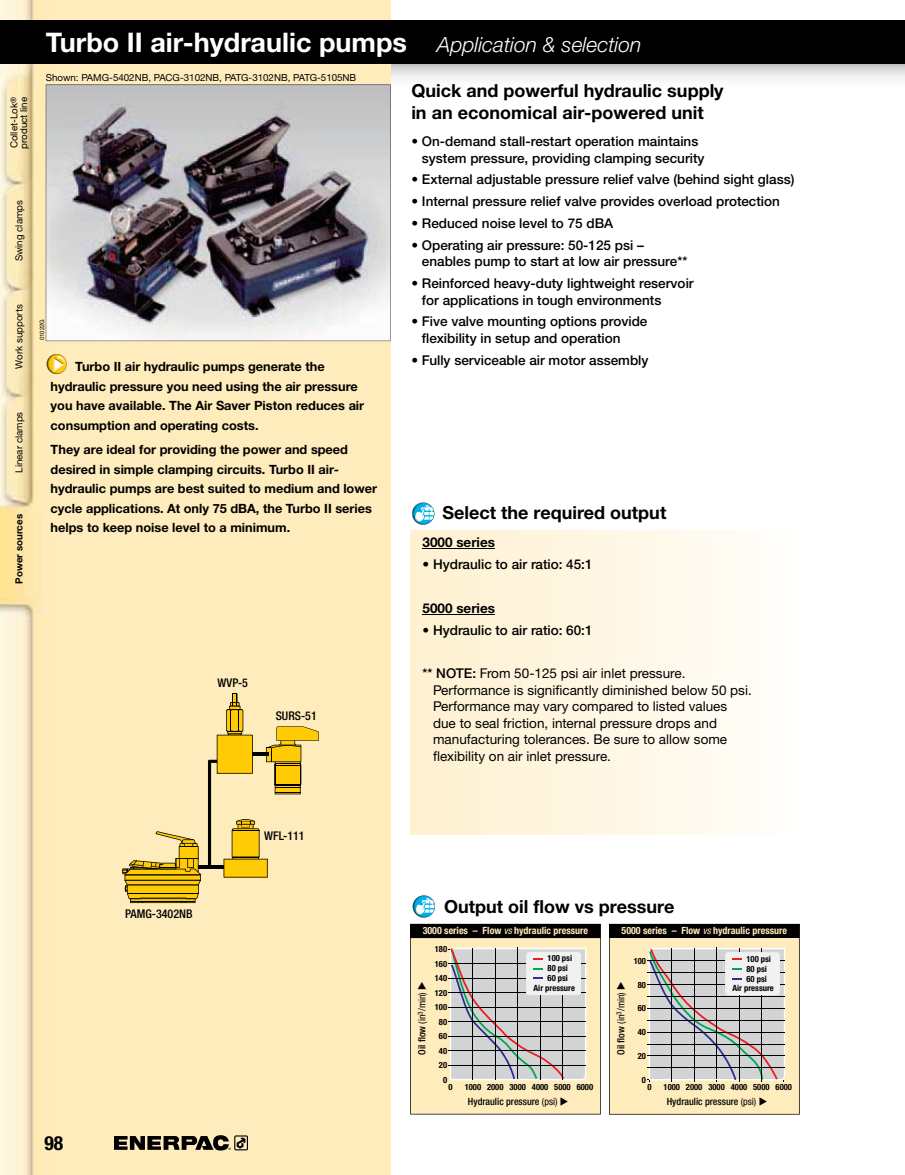
<style>
.page{position:relative;width:905px;height:1175px;background:#fff}
.page>*{position:absolute;margin:0;border:0;box-sizing:border-box;transform-origin:0 0}
.t1{font:700 27px "Helvetica Neue LTW1 G";color:#fff}
.t2{font:700 condensed 19.5px "Helvetica Neue LTW1 G";color:#000}
.t3{font:700 18px/21.6px "Helvetica Neue LTW1 G";color:#000}
.t4{font:500 13.5px/16.5px "Helvetica Neue LTW1 G";color:#000}
.t5{font:13.5px/16.5px "Helvetica Neue LTW1 G";color:#000}
.t6{font:700 13.5px "Helvetica Neue LTW1 G";color:#000}
.t7{font:700 12.75px/19.5px "Helvetica Neue LTW1 G";color:#000}
.t8{font:500 condensed 12px "Helvetica Neue LTW1 G";color:#000}
.t9{font:700 condensed 10.5px "Helvetica Neue LTW1 G";color:#ffecbc}
.t10{font:condensed 10.5px "Helvetica Neue LTW1 G";color:#000}
.t11{font:700 condensed 10.05px "Helvetica Neue LTW1 G";color:#ffecbc}
.t12{font:500 condensed 10.05px "Helvetica Neue LTW1 G";color:#000}
.t13{font:condensed 10.05px "Helvetica Neue LTW1 G";color:#000}
.t14{font:9.75px/9.8px "Helvetica Neue LTW1 G";color:#000}
.t15{font:700 9.75px "Helvetica Neue LTW1 G";color:#000}
.t16{font:700 condensed 9px/15.3px "Helvetica Neue LTW1 G";color:#000}
.t17{font:700 condensed 8.55px/14.5px "Helvetica Neue LTW1 G";color:#000}
.t18{font:6px "Helvetica Neue LTW1 G";color:#000}
.t19{font:3.3px "Helvetica Neue";color:#000}
.s1{font-weight:300;font-style:italic;font-size:21px}
.s2{font-weight:500}
.s3{font-weight:400;font-style:italic}
.s4{font-weight:400}
</style>
<div class="page">
<div style="left:46px;top:0;width:344px;height:1174px;background:#ffecbc"></div>
<svg style="left:114px;top:1135px;width:134px;height:15px"></svg>
<img style="left:0;top:0;width:50px;height:1174px">
<svg style="left:412px;top:502px;width:23px;height:23px"></svg>
<div style="left:411px;top:530px;width:390px;height:304px;background:linear-gradient(to right,#fff1cf,#fffefb)"></div>
<svg style="left:122px;top:831px;width:79px;height:72px"></svg>
<hr style="left:198px;top:865px;width:26px;height:3px;background:#000">
<svg style="left:208px;top:693px;width:111px;height:184px"></svg>
<img style="left:46px;top:85px;width:344px;height:256px">
<svg style="left:45px;top:354px;width:22px;height:21px"></svg>
<div style="left:0;top:20px;width:904px;height:44px;background:#000"></div>
<hr style="left:422px;top:548px;width:73px;height:1px;background:#000">
<hr style="left:422px;top:614px;width:73px;height:1px;background:#000">
<svg style="left:410px;top:895px;width:191px;height:219px"></svg>
<svg style="left:609px;top:924px;width:190px;height:190px;background:#cac2ae"></svg>
<p class="t14" style="left:9px;top:149px;width:53px;rotate:-90deg">Collet-Lok<sup>® </sup>product line</p>
<p class="t14" style="left:14px;top:261px;width:63px;rotate:-90deg">Swing clamps</p>
<p class="t14" style="left:14px;top:369px;width:66px;rotate:-90deg">Work supports</p>
<p class="t14" style="left:14px;top:473px;width:63px;rotate:-90deg">Linear clamps</p>
<p class="t15" style="left:13px;top:583px;width:71px;rotate:-90deg">Power sources</p>
<h1 class="t1" style="left:46px;top:26px;width:597px">Turbo II air-hydraulic pumps <span class="s1">Application &amp; selection</span></h1>
<p class="t14" style="left:46px;top:72px;width:312px">Shown: PAMG-5402NB, PACG-3102NB, PATG-3102NB, PATG-5105NB</p>
<p class="t18" style="left:38px;top:340px;width:23px;rotate:-90deg">01022G</p>
<p class="t7" style="left:51px;top:357px;width:315px;text-indent:25px">Turbo II air hydraulic pumps generate the hydraulic pressure you need using the air pressure you have available. The Air Saver Piston reduces air consumption and operating costs.</p>
<p class="t7" style="left:51px;top:440px;width:328px">They are ideal for providing the power and speed desired in simple clamping circuits. Turbo II air&shy;hydraulic pumps are best suited to medium and lower cycle applications. At only 75 dBA, the Turbo II series helps to keep noise level to a minimum.</p>
<p class="t8" style="left:218px;top:675px;width:32px">WVP-5</p>
<p class="t8" style="left:276px;top:708px;width:43px">SURS-51</p>
<h3 class="t3" style="left:411px;top:80px;width:314px">Quick and powerful hydraulic supply in an economical air-powered unit</h3>
<p class="t4" style="left:422px;top:133px;width:284px;text-indent:-11px">• On-demand stall-restart operation maintains system pressure, providing clamping security</p>
<p class="t4" style="left:411px;top:171px;width:384px">• External adjustable pressure relief valve (behind sight glass)</p>
<p class="t4" style="left:411px;top:193px;width:370px">• Internal pressure relief valve provides overload protection</p>
<p class="t4" style="left:411px;top:215px;width:203px">• Reduced noise level to 75 dBA</p>
<p class="t4" style="left:422px;top:237px;width:267px;text-indent:-11px">• Operating air pressure: 50-125 psi – enables pump to start at low air pressure**</p>
<p class="t4" style="left:422px;top:275px;width:273px;text-indent:-11px">• Reinforced heavy-duty lightweight reservoir for applications in tough environments</p>
<p class="t4" style="left:422px;top:313px;width:227px;text-indent:-11px">• Five valve mounting options provide flexibility in setup and operation</p>
<p class="t4" style="left:411px;top:351px;width:239px">• Fully serviceable air motor assembly</p>
<h3 class="t3" style="left:442px;top:501px;width:225px">Select the required output</h3>
<p class="t6" style="left:422px;top:534px;width:74px">3000 series</p>
<p class="t4" style="left:422px;top:556px;width:171px">• Hydraulic to air ratio: 45:1</p>
<p class="t6" style="left:422px;top:599px;width:74px">5000 series</p>
<p class="t4" style="left:422px;top:621px;width:171px">• Hydraulic to air ratio: 60:1</p>
<p class="t5" style="left:433px;top:665px;width:320px;text-indent:-11px"><span class="s2">** NOTE:</span> From 50-125 psi air inlet pressure.<br>Performance is significantly diminished below 50 psi.<br>Performance may vary compared to listed values due to seal friction, internal pressure drops and manufacturing tolerances. Be sure to allow some flexibility on air inlet pressure.</p>
<p class="t8" style="left:125px;top:906px;width:69px">PAMG-3402NB</p>
<p class="t8" style="left:264px;top:828px;width:42px">WFL-111</p>
<h2 class="t2" style="left:45px;top:1131px;width:20px">98</h2>
<p class="t19" style="left:229px;top:1146px;width:4px">®</p>
<h3 class="t3" style="left:444px;top:895px;width:232px">Output oil flow vs pressure</h3>
<p class="t16" style="left:437px;top:941px;width:14px">180</p>
<p class="t16" style="left:541px;top:982px;width:45px">Air pressure</p>
<p class="t9" style="left:424px;top:923px;width:176px">3000 series – Flow <span class="s3">vs</span> hydraulic pressure</p>
<p class="t11" style="left:422px;top:924px;width:167px">3000 series – Flow <span class="s3">vs</span> hydraulic pressure</p>
<p class="t11" style="left:621px;top:924px;width:167px">5000 series – Flow <span class="s3">vs</span> hydraulic pressure</p>
<p class="t17" style="left:435px;top:941px;width:14px">180</p>
<p class="t17" style="left:547px;top:953px;width:26px;line-height:10.1px">100 psi<br>80 psi<br>60 psi</p>
<p class="t17" style="left:746px;top:953px;width:26px;line-height:10.1px">100 psi<br>80 psi<br>60 psi</p>
<p class="t16" style="left:556px;top:953px;width:27px;line-height:10.5px">100 psi<br>80 psi<br>60 psi</p>
<p class="t17" style="left:633px;top:953px;width:14px">100</p>
<p class="t17" style="left:637px;top:977px;width:10px">80</p>
<p class="t17" style="left:637px;top:1001px;width:10px">60</p>
<p class="t17" style="left:637px;top:1025px;width:10px">40</p>
<p class="t17" style="left:637px;top:1048px;width:10px">20</p>
<p class="t17" style="left:435px;top:956px;width:14px;text-align:center">160<br>140<br>120<br>100<br>80<br>60<br>40<br>20</p>
<p class="t16" style="left:437px;top:957px;width:14px;text-align:center">160<br>140<br>120<br>100<br>80<br>60<br>40<br>20</p>
<p class="t13" style="left:416px;top:1054px;width:75px;rotate:-90deg"><span class="s2">Oil flow</span> (in<sup>3</sup>/min) ◆</p>
<p class="t13" style="left:615px;top:1055px;width:75px;rotate:-90deg"><span class="s2">Oil flow</span> (in<sup>3</sup>/min) ◆</p>
<p class="t10" style="left:417px;top:1060px;width:79px;rotate:-90deg"><span class="s2">Oil flow</span> (in<sup>3</sup>/min) ◆</p>
<p class="t17" style="left:533px;top:980px;width:43px">Air pressure</p>
<p class="t17" style="left:732px;top:981px;width:43px">Air pressure</p>
<p class="t17" style="left:443px;top:1072px;width:6px">0</p>
<p class="t17" style="left:642px;top:1072px;width:6px">0</p>
<p class="t16" style="left:446px;top:1079px;width:6px">0</p>
<p class="t17" style="left:448px;top:1080px;width:6px">0</p>
<p class="t17" style="left:464px;top:1080px;width:18px">1000</p>
<p class="t17" style="left:487px;top:1080px;width:18px">2000</p>
<p class="t17" style="left:509px;top:1080px;width:18px">3000</p>
<p class="t17" style="left:532px;top:1080px;width:18px">4000</p>
<p class="t17" style="left:554px;top:1080px;width:18px">5000</p>
<p class="t17" style="left:576px;top:1080px;width:18px">6000</p>
<p class="t17" style="left:647px;top:1080px;width:6px">0</p>
<p class="t17" style="left:663px;top:1080px;width:18px">1000</p>
<p class="t17" style="left:686px;top:1080px;width:18px">2000</p>
<p class="t17" style="left:708px;top:1080px;width:18px">3000</p>
<p class="t17" style="left:730px;top:1080px;width:18px">4000</p>
<p class="t17" style="left:753px;top:1080px;width:18px">5000</p>
<p class="t17" style="left:775px;top:1080px;width:18px">6000</p>
<p class="t12" style="left:468px;top:1095px;width:102px">Hydraulic pressure <span class="s4">(psi)</span> ◆</p>
<p class="t12" style="left:666px;top:1095px;width:102px">Hydraulic pressure <span class="s4">(psi)</span> ◆</p>
</div>
